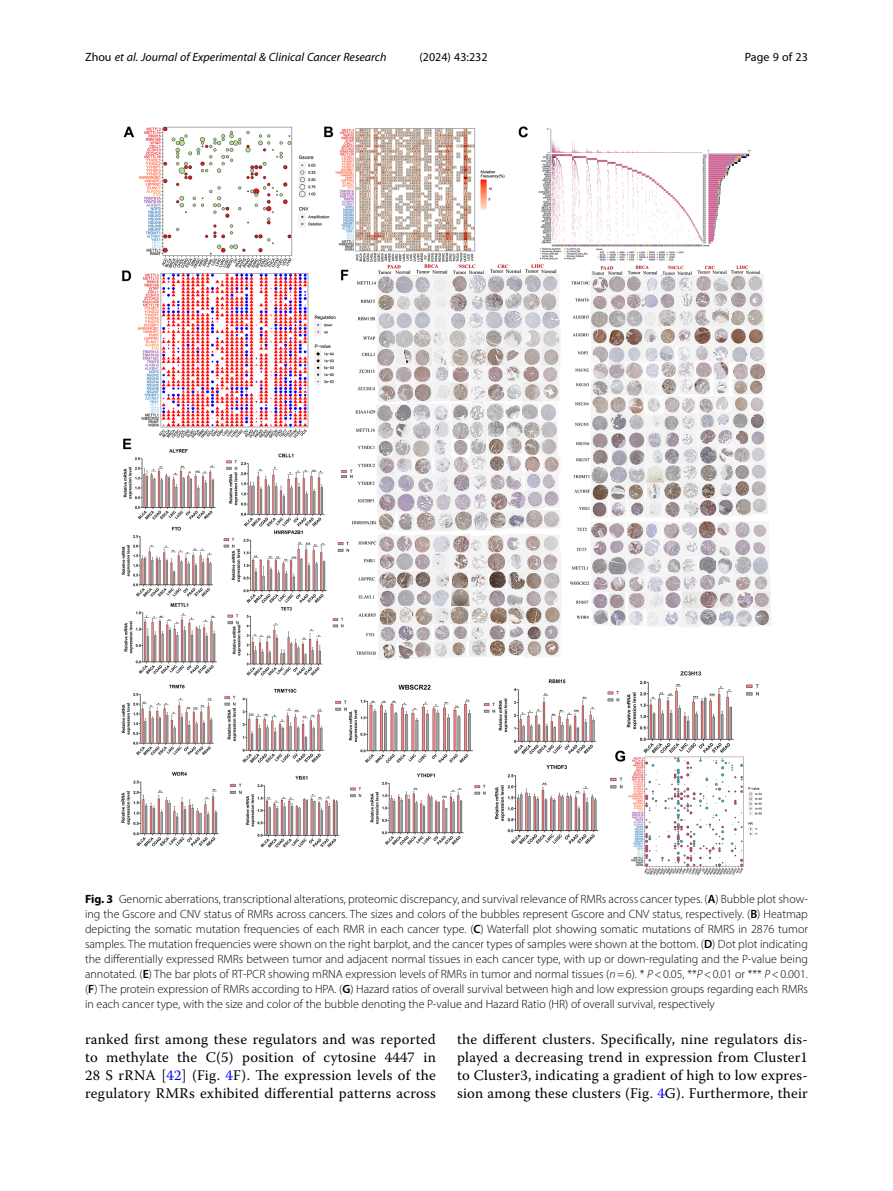
<style>
.page{position:relative;width:893px;height:1191px;background:#fff}
.page>*{position:absolute;margin:0;border:0;box-sizing:border-box;transform-origin:0 0}
.Body_Text{font:14.7px/18px "Warnock Pro";letter-spacing:.015em;color:#000;text-align:justify}
.Figure_Caption{font:300 12px/15px "Myriad Pro";color:#000;text-align:justify}
.t1{font:italic 12px "Myriad Pro";color:#000}
.t2{font:12px "Myriad Pro";color:#000}
.s1{font-style:normal}
.s2{font-weight:700}
.s3{font-weight:600}
.s4{font-style:italic}
.s5{color:#00f}
</style>
<div class="page">
<img style="left:121px;top:126px;width:650px;height:750px">
<p class="t1" style="left:85px;top:50px;width:303px"><span class="s1">Zhou</span> et al. Journal of Experimental &amp; Clinical Cancer Research</p>
<p class="t2" style="left:420px;top:50px;width:70px">(2024) 43:232</p>
<p class="t2" style="left:745px;top:50px;width:65px">Page 9 of 23</p>
<p class="Figure_Caption" style="left:85px;top:891px;width:724px"><span class="s2">Fig. 3</span> Genomic aberrations, transcriptional alterations, proteomic discrepancy, and survival relevance of RMRs across cancer types. (<span class="s3">A</span>) Bubble plot show&shy;ing the Gscore and CNV status of RMRs across cancers. The sizes and colors of the bubbles represent Gscore and CNV status, respectively. (<span class="s3">B</span>) Heatmap depicting the somatic mutation frequencies of each RMR in each cancer type. (<span class="s3">C</span>) Waterfall plot showing somatic mutations of RMRS in 2876 tumor samples. The mutation frequencies were shown on the right barplot, and the cancer types of samples were shown at the bottom. (<span class="s3">D</span>) Dot plot indicating the differentially expressed RMRs between tumor and adjacent normal tissues in each cancer type, with up or down-regulating and the P-value being annotated. (<span class="s3">E</span>) The bar plots of RT-PCR showing mRNA expression levels of RMRs in tumor and normal tissues (<span class="s4">n</span>=6). * <span class="s4">P</span>&lt;0.05, **<span class="s4">P</span>&lt;0.01 or *** <span class="s4">P</span>&lt;0.001. (<span class="s3">F</span>) The protein expression of RMRs according to HPA. (<span class="s3">G</span>) Hazard ratios of overall survival between high and low expression groups regarding each RMRs in each cancer type, with the size and color of the bubble denoting the P-value and Hazard Ratio (HR) of overall survival, respectively</p>
<p class="Body_Text" style="left:85px;top:1030px;width:352px">ranked first among these regulators and was reported to methylate the C(5) position of cytosine 4447 in 28 S rRNA [<span class="s5">42</span>] (Fig. <span class="s5">4</span>F). The expression levels of the regulatory RMRs exhibited differential patterns across</p>
<p class="Body_Text" style="left:457px;top:1030px;width:352px">the different clusters. Specifically, nine regulators dis&shy;played a decreasing trend in expression from Cluster1 to Cluster3, indicating a gradient of high to low expres&shy;sion among these clusters (Fig. <span class="s5">4</span>G). Furthermore, their</p>
</div>
